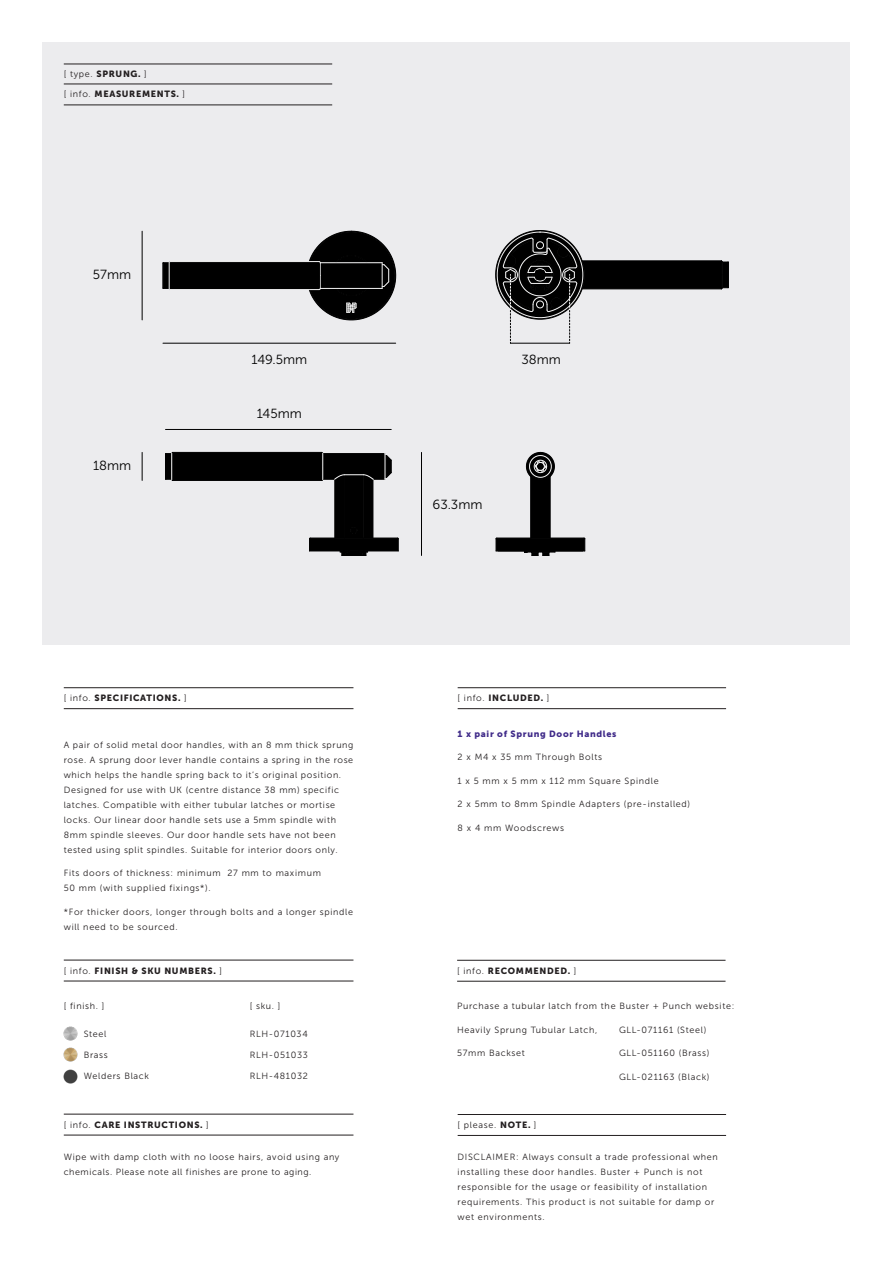
<style>
.page{position:relative;width:893px;height:1263px;background:#fff}
.page>*{position:absolute;margin:0;border:0;box-sizing:border-box;transform-origin:0 0}
.t1{font:13.2px "Museo Sans 300";color:#000}
.Tech_specs_-_Body_Co{font:9px/15px "Museo Sans 300";letter-spacing:.075em;color:#231f20}
.Paragraph_Style_1{font:9px "Museo Sans 900";letter-spacing:.075em;color:#231f20}
.Paragraph_Style_1-2{font:9px "Museo Sans 300";letter-spacing:.075em;color:#231f20}
.Tech_specs_-_Body_Co-2{font:9px "Museo Sans 900";letter-spacing:.075em;color:#402b89}
.s1{font-family:"Museo Sans 900"}
.s2{font-family:"Museo Sans 300"}
</style>
<div class="page">
<div style="left:43px;top:43px;width:807px;height:602px;background:#ececee"></div>
<hr style="left:64px;top:1114px;width:289px;height:1px;background:#231f20">
<hr style="left:64px;top:1135px;width:289px;height:1px;background:#231f20">
<hr style="left:64px;top:687px;width:289px;height:1px;background:#231f20">
<hr style="left:64px;top:708px;width:289px;height:1px;background:#231f20">
<hr style="left:64px;top:84px;width:268px;height:1px;background:#231f20">
<hr style="left:64px;top:64px;width:268px;height:1px;background:#231f20">
<hr style="left:64px;top:960px;width:289px;height:1px;background:#231f20">
<hr style="left:64px;top:981px;width:289px;height:1px;background:#231f20">
<hr style="left:458px;top:687px;width:268px;height:1px;background:#231f20">
<hr style="left:458px;top:708px;width:268px;height:1px;background:#231f20">
<hr style="left:64px;top:105px;width:268px;height:1px;background:#231f20">
<hr style="left:457px;top:960px;width:268px;height:1px;background:#231f20">
<hr style="left:457px;top:981px;width:268px;height:1px;background:#231f20">
<svg style="left:165px;top:452px;width:234px;height:104px"></svg>
<svg style="left:163px;top:231px;width:233px;height:89px"></svg>
<svg style="left:496px;top:452px;width:89px;height:104px"></svg>
<hr style="left:142px;top:231px;width:1px;height:89px;background:#000">
<svg style="left:495px;top:230px;width:234px;height:113px"></svg>
<hr style="left:163px;top:343px;width:233px;height:1px;background:#000">
<hr style="left:510px;top:343px;width:60px;height:1px;background:#000">
<hr style="left:421px;top:452px;width:1px;height:103px;background:#000">
<hr style="left:165px;top:429px;width:226px;height:1px;background:#000">
<svg style="left:142px;top:452px;width:1px;height:28px"></svg>
<hr style="left:458px;top:1114px;width:268px;height:1px;background:#231f20">
<hr style="left:458px;top:1135px;width:268px;height:1px;background:#231f20">
<img style="left:64px;top:1027px;width:14px;height:14px">
<img style="left:64px;top:1048px;width:14px;height:14px">
<img style="left:64px;top:1069px;width:14px;height:14px">
<p class="Paragraph_Style_1-2" style="left:64px;top:69px;width:84px">[ type. <span class="s1">SPRUNG.</span> ]</p>
<p class="Paragraph_Style_1" style="left:64px;top:89px;width:123px"><span class="s2">[ info.</span> MEASUREMENTS. <span class="s2">]</span></p>
<p class="t1" style="left:93px;top:267px;width:40px">57mm</p>
<p class="t1" style="left:93px;top:458px;width:40px">18mm</p>
<p class="t1" style="left:251px;top:353px;width:57px">149.5mm</p>
<p class="t1" style="left:522px;top:353px;width:41px">38mm</p>
<p class="t1" style="left:257px;top:406px;width:47px">145mm</p>
<p class="t1" style="left:433px;top:497px;width:51px">63.3mm</p>
<p class="Paragraph_Style_1" style="left:64px;top:693px;width:124px"><span class="s2">[ info.</span> SPECIFICATIONS. <span class="s2">]</span></p>
<p class="Paragraph_Style_1" style="left:458px;top:693px;width:93px"><span class="s2">[ info.</span> INCLUDED. <span class="s2">]</span></p>
<p class="Tech_specs_-_Body_Co" style="left:64px;top:737px;width:291px">A pair of solid metal door handles, with an 8 mm thick sprung rose. A sprung door lever handle contains a spring in the rose which helps the handle spring back to it’s original position.<br>Designed for use with UK (centre distance 38 mm) specific latches. Compatible with either tubular latches or mortise locks. Our linear door handle sets use a 5mm spindle with 8mm spindle sleeves. Our door handle sets have not been tested using split spindles. Suitable for interior doors only.</p>
<p class="Tech_specs_-_Body_Co" style="left:64px;top:865px;width:259px">Fits doors of thickness: minimum 27 mm to maximum<br>50 mm (with supplied fixings*).</p>
<p class="Tech_specs_-_Body_Co" style="left:64px;top:904px;width:291px">*For thicker doors, longer through bolts and a longer spindle will need to be sourced.</p>
<p class="Paragraph_Style_1" style="left:64px;top:965px;width:160px"><span class="s2">[ info.</span> FINISH &amp; SKU NUMBERS. <span class="s2">]</span></p>
<p class="Paragraph_Style_1-2" style="left:64px;top:1001px;width:42px">[ finish. ]</p>
<p class="Paragraph_Style_1-2" style="left:250px;top:1001px;width:32px">[ sku. ]</p>
<p class="Paragraph_Style_1-2" style="left:84px;top:1029px;width:24px">Steel</p>
<p class="Paragraph_Style_1-2" style="left:84px;top:1050px;width:26px">Brass</p>
<p class="Paragraph_Style_1-2" style="left:84px;top:1071px;width:67px">Welders Black</p>
<p class="Paragraph_Style_1" style="left:64px;top:1119px;width:146px"><span class="s2">[ info.</span> CARE INSTRUCTIONS. <span class="s2">]</span></p>
<p class="Paragraph_Style_1-2" style="left:250px;top:1029px;width:59px">RLH-071034</p>
<p class="Paragraph_Style_1-2" style="left:250px;top:1050px;width:59px">RLH-051033</p>
<p class="Paragraph_Style_1-2" style="left:250px;top:1071px;width:60px">RLH-481032</p>
<p class="Tech_specs_-_Body_Co" style="left:64px;top:1150px;width:277px">Wipe with damp cloth with no loose hairs, avoid using any chemicals. Please note all finishes are prone to aging.</p>
<p class="Tech_specs_-_Body_Co-2" style="left:458px;top:729px;width:160px">1 x pair of Sprung Door Handles</p>
<p class="Tech_specs_-_Body_Co" style="left:458px;top:750px;width:146px">2 x M4 x 35 mm Through Bolts</p>
<p class="Tech_specs_-_Body_Co" style="left:458px;top:773px;width:203px">1 x 5 mm x 5 mm x 112 mm Square Spindle</p>
<p class="Tech_specs_-_Body_Co" style="left:458px;top:797px;width:234px">2 x 5mm to 8mm Spindle Adapters (pre-installed)</p>
<p class="Tech_specs_-_Body_Co" style="left:458px;top:820px;width:108px">8 x 4 mm Woodscrews</p>
<p class="Paragraph_Style_1" style="left:457px;top:966px;width:121px"><span class="s2">[ info.</span> RECOMMENDED. <span class="s2">]</span></p>
<p class="Tech_specs_-_Body_Co" style="left:457px;top:999px;width:279px">Purchase a tubular latch from the Buster + Punch website:</p>
<p class="Tech_specs_-_Body_Co" style="left:457px;top:1022px;width:142px">Heavily Sprung Tubular Latch,</p>
<p class="Tech_specs_-_Body_Co" style="left:619px;top:1022px;width:89px">GLL-071161 (Steel)</p>
<p class="Tech_specs_-_Body_Co" style="left:457px;top:1046px;width:69px">57mm Backset</p>
<p class="Tech_specs_-_Body_Co" style="left:619px;top:1046px;width:92px">GLL-051160 (Brass)</p>
<p class="Tech_specs_-_Body_Co" style="left:619px;top:1069px;width:92px">GLL-021163 (Black)</p>
<p class="Paragraph_Style_1-2" style="left:458px;top:1120px;width:80px">[ please. <span class="s1">NOTE.</span> ]</p>
<p class="Tech_specs_-_Body_Co" style="left:458px;top:1150px;width:262px">DISCLAIMER: Always consult a trade professional when installing these door handles. Buster + Punch is not responsible for the usage or feasibility of installation requirements. This product is not suitable for damp or wet environments.</p>
</div>
